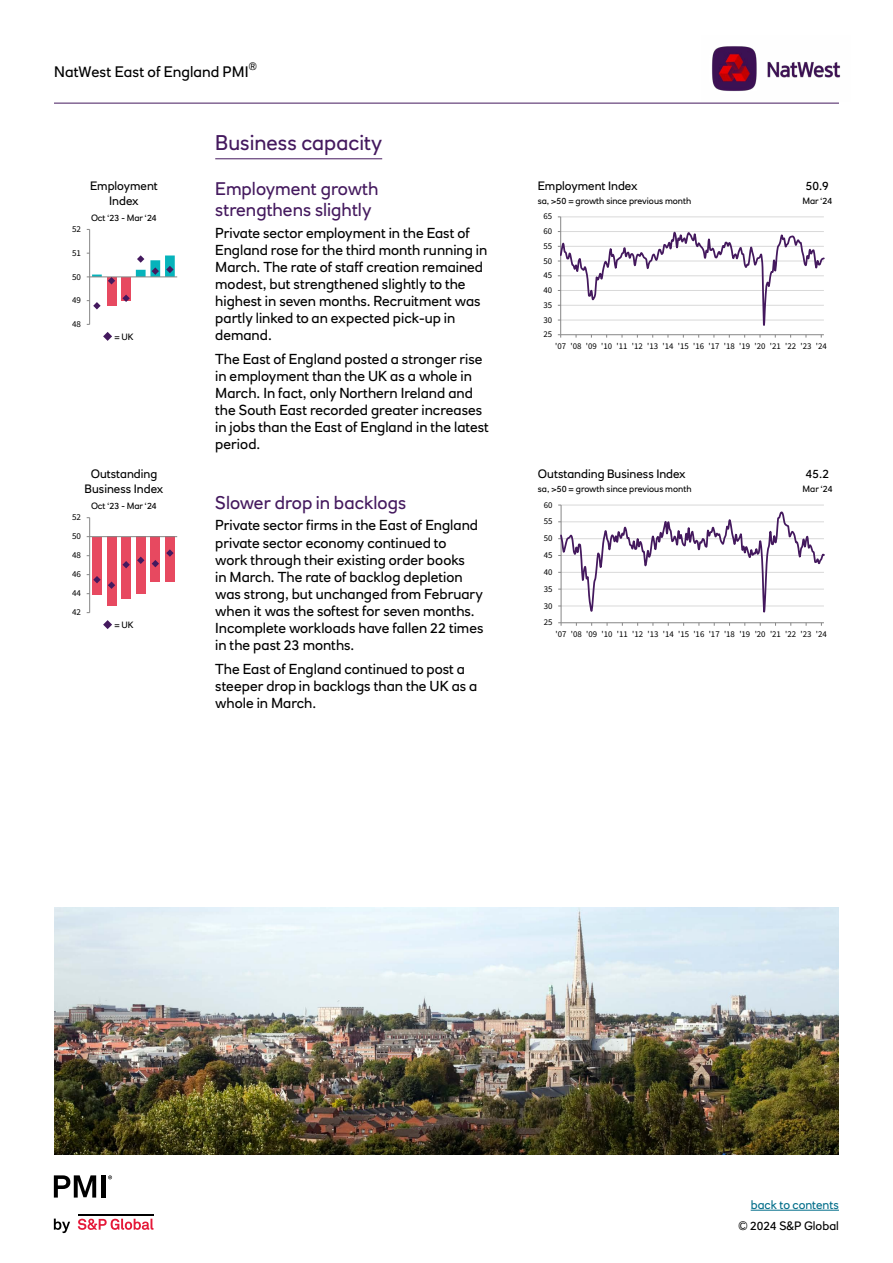
<style>
.page{position:relative;width:893px;height:1263px;background:#fff}
.page>*{position:absolute;margin:0;border:0;box-sizing:border-box;transform-origin:0 0}
.Section_header{font:21px "RN House Sans";color:#44195e}
.Body_subheader{font:18px/21.6px "RN House Sans";color:#44195e}
.t1{font:15px "RN House Sans";letter-spacing:.005em;color:#000}
.Body_copy{font:14.25px/17.1px "RN House Sans";color:#000}
.t2{font:12px/14.4px "RN House Sans";color:#000;text-align:center}
.t3{font:12px "RN House Sans";color:#006d89}
.t4{font:10.5px "RN House Sans";color:#000}
.t5{font:9px "RN House Sans";color:#000}
.t6{font:9px "Source Sans Pro";letter-spacing:.005em;color:#000}
.t7{font:8.85px "Source Sans Pro";letter-spacing:-.005em;color:#000}
</style>
<div class="page">
<hr style="left:54px;top:103px;width:785px;height:1px;background:#44195e">
<svg style="left:54px;top:1218px;width:16px;height:15px"></svg>
<svg style="left:78px;top:1218px;width:75px;height:12px"></svg>
<hr style="left:78px;top:1213px;width:75px;height:2px;background:#000">
<svg style="left:54px;top:1175px;width:42px;height:22px"></svg>
<div style="left:101px;top:1175px;width:5px;height:22px;background:#000"></div>
<svg style="left:108px;top:1175px;width:4px;height:4px"></svg>
<hr style="left:751px;top:1210px;width:88px;height:1px;background:#006d89">
<img style="left:712px;top:46px;width:129px;height:46px">
<hr style="left:215px;top:159px;width:167px;height:1px;background:#44195e">
<hr style="left:561px;top:217px;width:263px;height:1px;background:#d9d9d9">
<hr style="left:560px;top:217px;width:1px;height:118px;background:#868686">
<svg style="left:558px;top:230px;width:266px;height:108px"></svg>
<div style="left:107px;top:277px;width:9px;height:28px;background:#e74960"></div>
<div style="left:121px;top:277px;width:10px;height:24px;background:#e74960"></div>
<hr style="left:89px;top:229px;width:1px;height:95px;background:#868686">
<hr style="left:90px;top:277px;width:87px;height:1px;background:#868686">
<svg style="left:87px;top:300px;width:14px;height:9px"></svg>
<svg style="left:122px;top:295px;width:8px;height:7px"></svg>
<svg style="left:87px;top:253px;width:88px;height:31px"></svg>
<hr style="left:561px;top:505px;width:1px;height:118px;background:#868686">
<hr style="left:561px;top:622px;width:263px;height:1px;background:#868686">
<svg style="left:558px;top:622px;width:4px;height:4px"></svg>
<svg style="left:558px;top:505px;width:267px;height:111px"></svg>
<div style="left:92px;top:537px;width:10px;height:58px;background:#e74960"></div>
<div style="left:107px;top:537px;width:9px;height:69px;background:#e74960"></div>
<div style="left:121px;top:537px;width:10px;height:61px;background:#e74960"></div>
<div style="left:136px;top:537px;width:10px;height:57px;background:#e74960"></div>
<div style="left:150px;top:537px;width:10px;height:45px;background:#e74960"></div>
<div style="left:165px;top:537px;width:10px;height:45px;background:#e74960"></div>
<hr style="left:89px;top:518px;width:1px;height:95px;background:#868686">
<hr style="left:90px;top:536px;width:87px;height:1px;background:#868686">
<svg style="left:87px;top:574px;width:14px;height:9px"></svg>
<svg style="left:108px;top:581px;width:7px;height:8px"></svg>
<svg style="left:122px;top:561px;width:8px;height:7px"></svg>
<svg style="left:137px;top:557px;width:7px;height:7px"></svg>
<svg style="left:152px;top:560px;width:7px;height:7px"></svg>
<svg style="left:166px;top:549px;width:8px;height:8px"></svg>
<svg style="left:103px;top:332px;width:9px;height:9px"></svg>
<svg style="left:103px;top:620px;width:9px;height:9px"></svg>
<img style="left:54px;top:908px;width:785px;height:246px">
<p class="t4" style="left:249px;top:59px;width:10px">®</p>
<p class="t1" style="left:54px;top:63px;width:196px">NatWest East of England PMI</p>
<h2 class="Section_header" style="left:215px;top:130px;width:168px">Business capacity</h2>
<p class="t6" style="left:72px;top:223px;width:10px">52</p>
<p class="t6" style="left:72px;top:247px;width:10px">51</p>
<p class="t6" style="left:72px;top:270px;width:10px">50</p>
<p class="t6" style="left:72px;top:294px;width:10px">49</p>
<p class="t6" style="left:72px;top:318px;width:10px">48</p>
<p class="t2" style="left:90px;top:179px;width:69px">Employment<br>Index</p>
<p class="t5" style="left:91px;top:212px;width:67px">Oct ‘23 - Mar ‘24</p>
<p class="t5" style="left:114px;top:331px;width:21px">= UK</p>
<p class="Body_subheader" style="left:215px;top:177px;width:165px">Employment growth strengthens slightly</p>
<p class="Body_copy" style="left:215px;top:224px;width:274px">Private sector employment in the East of England rose for the third month running in March. The rate of staff creation remained modest, but strengthened slightly to the highest in seven months. Recruitment was partly linked to an expected pick-up in demand.</p>
<p class="Body_copy" style="left:215px;top:350px;width:275px">The East of England posted a stronger rise in employment than the UK as a whole in March. In fact, only Northern Ireland and the South East recorded greater increases in jobs than the East of England in the latest period.</p>
<p class="t2" style="left:538px;top:179px;width:101px">Employment Index</p>
<p class="t5" style="left:538px;top:195px;width:155px">sa, &gt;50 = growth since previous month</p>
<p class="t7" style="left:543px;top:211px;width:10px">65</p>
<p class="t7" style="left:543px;top:225px;width:10px">60</p>
<p class="t7" style="left:543px;top:240px;width:10px">55</p>
<p class="t7" style="left:543px;top:255px;width:10px">50</p>
<p class="t7" style="left:543px;top:269px;width:10px">45</p>
<p class="t7" style="left:543px;top:284px;width:10px">40</p>
<p class="t7" style="left:543px;top:299px;width:10px">35</p>
<p class="t7" style="left:543px;top:314px;width:10px">30</p>
<p class="t7" style="left:543px;top:328px;width:10px">25</p>
<p class="t2" style="left:806px;top:179px;width:25px">50.9</p>
<p class="t5" style="left:802px;top:195px;width:32px">Mar ‘24</p>
<p class="t7" style="left:555px;top:340px;width:273px">'07 '08 '09 '10 '11 '12 '13 '14 '15 '16 '17 '18 '19 '20 '21 '22 '23 '24</p>
<p class="t2" style="left:85px;top:467px;width:80px">Outstanding<br>Business Index</p>
<p class="t6" style="left:72px;top:511px;width:10px">52</p>
<p class="t6" style="left:72px;top:530px;width:10px">50</p>
<p class="t6" style="left:72px;top:549px;width:10px">48</p>
<p class="t6" style="left:72px;top:568px;width:10px">46</p>
<p class="t6" style="left:72px;top:587px;width:10px">44</p>
<p class="t6" style="left:72px;top:606px;width:10px">42</p>
<p class="t5" style="left:91px;top:500px;width:67px">Oct ‘23 - Mar ‘24</p>
<p class="t5" style="left:114px;top:619px;width:21px">= UK</p>
<p class="Body_subheader" style="left:215px;top:492px;width:193px">Slower drop in backlogs</p>
<p class="Body_copy" style="left:215px;top:517px;width:270px">Private sector firms in the East of England private sector economy continued to<br>work through their existing order books<br>in March. The rate of backlog depletion was strong, but unchanged from February when it was the softest for seven months.<br>Incomplete workloads have fallen 22 times in the past 23 months.</p>
<p class="Body_copy" style="left:215px;top:660px;width:264px">The East of England continued to post a steeper drop in backlogs than the UK as a whole in March.</p>
<p class="t2" style="left:538px;top:467px;width:149px">Outstanding Business Index</p>
<p class="t5" style="left:538px;top:483px;width:155px">sa, &gt;50 = growth since previous month</p>
<p class="t7" style="left:544px;top:499px;width:10px">60</p>
<p class="t7" style="left:544px;top:516px;width:10px">55</p>
<p class="t7" style="left:544px;top:532px;width:10px">50</p>
<p class="t7" style="left:544px;top:549px;width:10px">45</p>
<p class="t7" style="left:544px;top:566px;width:10px">40</p>
<p class="t7" style="left:544px;top:583px;width:10px">35</p>
<p class="t7" style="left:544px;top:600px;width:10px">30</p>
<p class="t7" style="left:544px;top:616px;width:10px">25</p>
<p class="t2" style="left:806px;top:467px;width:25px">45.2</p>
<p class="t5" style="left:803px;top:483px;width:32px">Mar ‘24</p>
<p class="t7" style="left:556px;top:628px;width:273px">'07 '08 '09 '10 '11 '12 '13 '14 '15 '16 '17 '18 '19 '20 '21 '22 '23 '24</p>
<p class="t3" style="left:751px;top:1197px;width:90px">back to contents</p>
<p class="t2" style="left:739px;top:1218px;width:102px">© 2024 S&amp;P Global</p>
</div>
